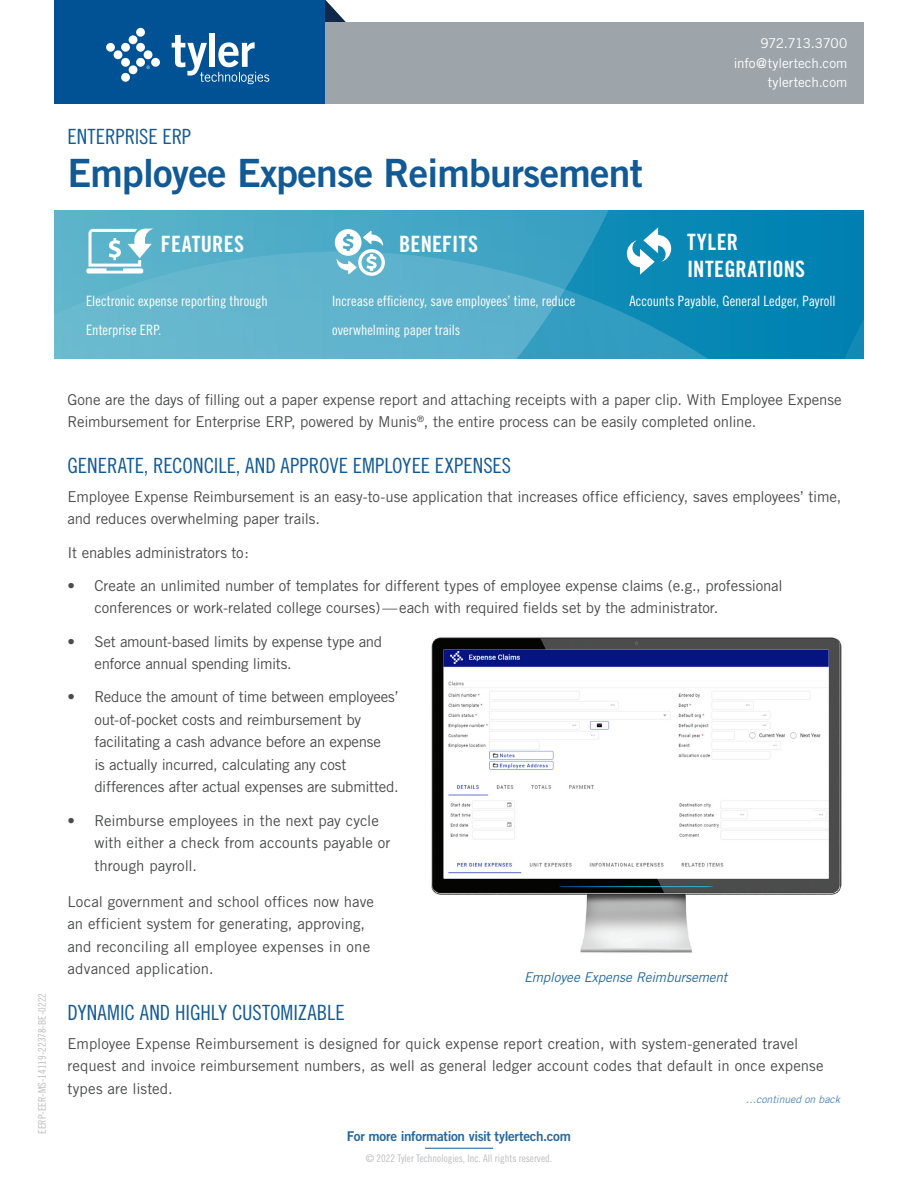
<style>
.page{position:relative;width:918px;height:1188px;background:#fff}
.page>*{position:absolute;margin:0;border:0;box-sizing:border-box;transform-origin:0 0}
.t1{font:39px "Trade Gothic Bold Two";letter-spacing:-.02em;color:#125a96}
.t2{font:22.5px/27px "Trade Gothic Bold Cond Twenty";letter-spacing:.01em;color:#fff}
.Subheader_2{font:21px "Trade Gothic Cond Eighteen";color:#125a96}
.t3{font:21px "Trade Gothic LT Std Cn 18";letter-spacing:-.005em;color:#125a96}
.Body_Copy{font:15px/22.5px "Trade Gothic";letter-spacing:-.005em;color:#4b4c4d}
.Feature_Copy{font:14.25px/29.7px "Trade Gothic Cond Eighteen";color:#fff}
.t4{font:13.5px/19.5px "Trade Gothic";letter-spacing:-.01em;color:#fff;text-align:right}
.t5{font:13.5px "Trade Gothic Bold Two";letter-spacing:-.025em;color:#2669a1}
.captions{font:italic 13.5px "Trade Gothic LT Std";letter-spacing:-.01em;color:#2669a1}
.t6{font:10.5px "Trade Gothic Cond Eighteen";color:#bcbdc0}
.Continued_Credit{font:italic 10.5px "Trade Gothic";letter-spacing:-.005em;color:#4f86bb}
</style>
<div class="page">
<svg style="left:325px;top:0;width:21px;height:22px"></svg>
<div style="left:297px;top:22px;width:567px;height:82px;background:#9da5ab"></div>
<div style="left:54px;top:0;width:271px;height:104px;background:#005295"></div>
<div style="left:209px;top:34px;width:6px;height:33px;background:#fff"></div>
<svg style="left:172px;top:35px;width:97px;height:49px"></svg>
<div style="left:106px;top:43px;width:9px;height:9px;background:#fff;border-radius:50%"></div>
<div style="left:114px;top:50px;width:8px;height:9px;background:#fff;border-radius:50%"></div>
<div style="left:121px;top:58px;width:9px;height:9px;background:#fff;border-radius:50%"></div>
<div style="left:121px;top:73px;width:9px;height:9px;background:#fff;border-radius:50%"></div>
<div style="left:129px;top:65px;width:8px;height:9px;background:#fff;border-radius:50%"></div>
<div style="left:136px;top:58px;width:9px;height:9px;background:#fff;border-radius:50%"></div>
<div style="left:121px;top:43px;width:9px;height:9px;background:#fff;border-radius:50%"></div>
<div style="left:129px;top:35px;width:8px;height:9px;background:#fff;border-radius:50%"></div>
<div style="left:136px;top:43px;width:9px;height:9px;background:#fff;border-radius:50%"></div>
<div style="left:144px;top:50px;width:8px;height:9px;background:#fff;border-radius:50%"></div>
<div style="left:151px;top:58px;width:9px;height:9px;background:#fff;border-radius:50%"></div>
<div style="left:136px;top:28px;width:9px;height:9px;background:#fff;border-radius:50%"></div>
<svg style="left:146px;top:66px;width:4px;height:3px"></svg>
<hr style="left:425px;top:1148px;width:68px;height:1px;background:#125a96">
<div style="left:54px;top:211px;width:810px;height:148px;background:#0284b3"></div>
<svg style="left:845px;top:320px;width:19px;height:39px"></svg>
<svg style="left:54px;top:211px;width:637px;height:148px;background:#4daac7"></svg>
<svg style="left:627px;top:227px;width:44px;height:48px"></svg>
<svg style="left:335px;top:229px;width:50px;height:47px;background:#a0d2e1"></svg>
<img style="left:431px;top:637px;width:411px;height:316px">
<svg style="left:86px;top:229px;width:68px;height:45px;background:#96cedd"></svg>
<p class="t3" style="left:68px;top:124px;width:125px">ENTERPRISE ERP</p>
<p class="t1" style="left:68px;top:149px;width:577px">Employee Expense Reimbursement</p>
<p class="t4" style="left:734px;top:34px;width:115px">972.713.3700 info@tylertech.com tylertech.com</p>
<p class="t2" style="left:161px;top:230px;width:85px">FEATURES</p>
<p class="t2" style="left:399px;top:230px;width:80px">BENEFITS</p>
<p class="t2" style="left:687px;top:229px;width:120px">TYLER<br>INTEGRATIONS</p>
<p class="Feature_Copy" style="left:629px;top:286px;width:208px">Accounts Payable, General Ledger, Payroll</p>
<p class="Feature_Copy" style="left:86px;top:286px;width:183px">Electronic expense reporting through<br>Enterprise ERP.</p>
<p class="Feature_Copy" style="left:332px;top:286px;width:245px">Increase efficiency, save employees’ time, reduce overwhelming paper trails</p>
<p class="t6" style="left:36px;top:1134px;width:143px;rotate:-90deg">EERP-EER-MS-14119-22378-BE-0222</p>
<p class="Body_Copy" style="left:68px;top:388px;width:776px">Gone are the days of filling out a paper expense report and attaching receipts with a paper clip. With Employee Expense<br>Reimbursement for Enterprise ERP, powered by Munis<sup>®</sup>, the entire process can be easily completed online.</p>
<p class="Subheader_2" style="left:68px;top:453px;width:445px">GENERATE, RECONCILE, AND APPROVE EMPLOYEE EXPENSES</p>
<p class="Body_Copy" style="left:68px;top:485px;width:775px">Employee Expense Reimbursement is an easy-to-use application that increases office efficiency, saves employees’ time, and reduces overwhelming paper trails.</p>
<p class="Body_Copy" style="left:68px;top:541px;width:183px">It enables administrators to:</p>
<p class="Body_Copy" style="left:94px;top:574px;width:690px;text-indent:-27px">• Create an unlimited number of templates for different types of employee expense claims (e.g., professional conferences or work-related college courses)—each with required fields set by the administrator.</p>
<p class="Body_Copy" style="left:94px;top:630px;width:289px;text-indent:-27px">• Set amount-based limits by expense type and enforce annual spending limits.</p>
<p class="Body_Copy" style="left:94px;top:686px;width:306px;text-indent:-27px">• Reduce the amount of time between employees’ out-of-pocket costs and reimbursement by facilitating a cash advance before an expense<br>is actually incurred, calculating any cost differences after actual expenses are submitted.</p>
<p class="Body_Copy" style="left:94px;top:809px;width:298px;text-indent:-27px">• Reimburse employees in the next pay cycle with either a check from accounts payable or through payroll.</p>
<p class="Body_Copy" style="left:68px;top:890px;width:308px">Local government and school offices now have an efficient system for generating, approving, and reconciling all employee expenses in one advanced application.</p>
<p class="Subheader_2" style="left:68px;top:1000px;width:279px">DYNAMIC AND HIGHLY CUSTOMIZABLE</p>
<p class="Body_Copy" style="left:68px;top:1032px;width:758px">Employee Expense Reimbursement is designed for quick expense report creation, with system-generated travel request and invoice reimbursement numbers, as well as general ledger account codes that default in once expense types are listed.</p>
<p class="captions" style="left:524px;top:969px;width:205px">Employee Expense Reimbursement</p>
<p class="Continued_Credit" style="left:746px;top:1093px;width:96px">…continued on back</p>
<p class="t5" style="left:347px;top:1127px;width:226px">For more information visit tylertech.com</p>
<p class="t6" style="left:366px;top:1152px;width:188px">© 2022 Tyler Technologies, Inc. All rights reserved.</p>
</div>
